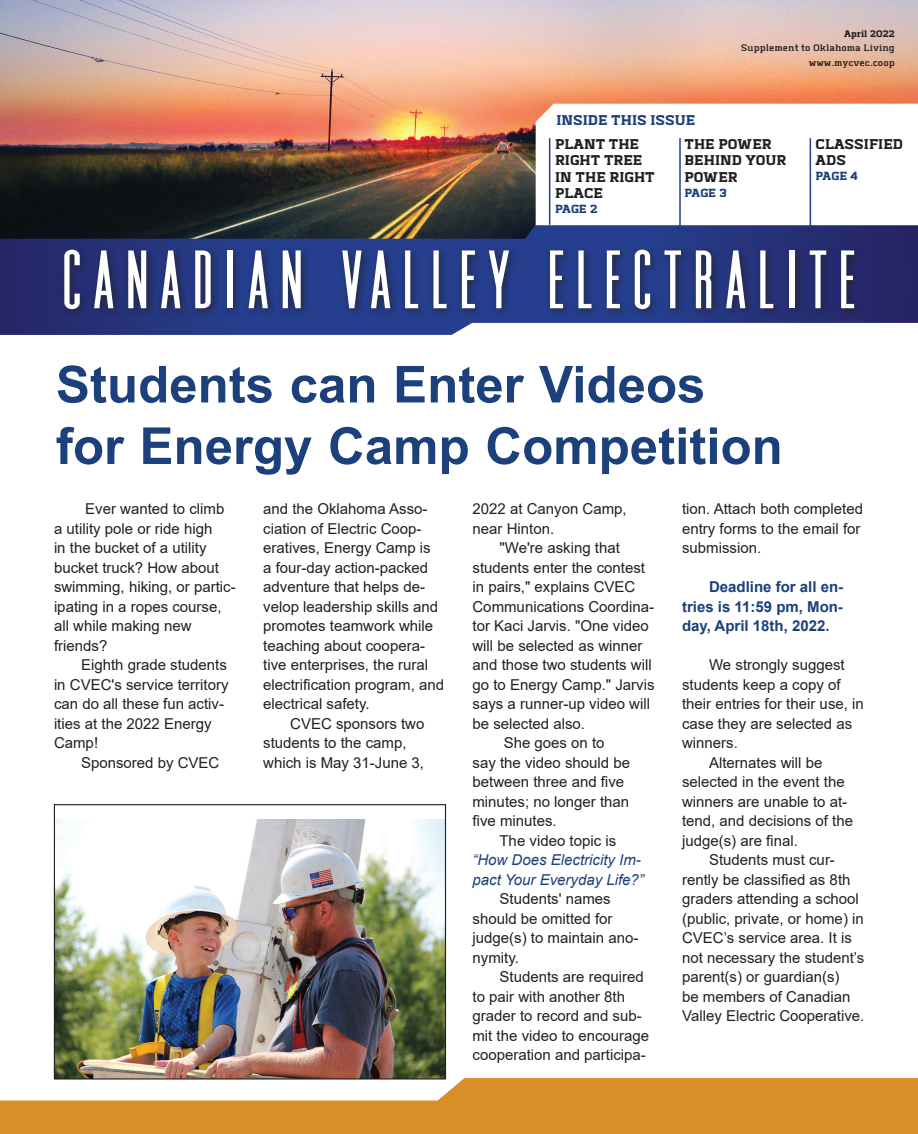
<style>
.page{position:relative;width:918px;height:1134px;background:#fff}
.page>*{position:absolute;margin:0;border:0;box-sizing:border-box;transform-origin:0 0}
.t1{font:83.1px "Kohler";letter-spacing:.12em;color:#fff;scale:1.19 1}
.t2{font:700 51px "Arial";color:#1c407b}
.t3{font:900 18px/16.5px "Abula";color:#231f20}
.t4{font:900 18px "Abula";color:#1c407b}
.t5{font:15px/19.5px "Arial";color:#231f20}
.t6{font:italic 15px/19.5px "Arial";color:#1c407b;text-align:center}
.t7{font:700 15px/19.5px "Arial";color:#1c407b;text-align:justify}
.t8{font:900 15px "Abula";color:#1c407b}
.t9{font:12px "Abula";color:#231f20}
.t10{font:900 12px "Abula";color:#231f20}
.s1{font-style:normal;color:#231f20}
</style>
<div class="page">
<img style="left:0;top:0;width:918px;height:225px">
<svg style="left:536px;top:104px;width:382px;height:121px"></svg>
<svg style="left:0;top:1078px;width:918px;height:56px;fill:#d98f28"></svg>
<hr style="left:549px;top:138px;width:1px;height:87px;background:#253f8e">
<hr style="left:679px;top:138px;width:2px;height:105px;background:#253f8e">
<hr style="left:810px;top:138px;width:1px;height:105px;background:#253f8e">
<svg style="left:0;top:225px;width:918px;height:110px;background:#434c7d"></svg>
<img style="left:56px;top:820px;width:388px;height:258px">
<div style="left:54px;top:804px;width:392px;height:276px;border:1px solid #231f20"></div>
<div style="left:59px;top:245px;width:805px;height:74px;background:#231f20;opacity:.75"></div>
<p class="t10" style="left:844px;top:27px;width:52px">April 2022</p>
<p class="t9" style="left:741px;top:42px;width:155px">Supplement to Oklahoma Living</p>
<p class="t9" style="left:809px;top:56px;width:87px">www.mycvec.coop</p>
<p class="t4" style="left:556px;top:110px;width:141px">INSIDE THIS ISSUE</p>
<p class="t3" style="left:555px;top:135px;width:101px">PLANT THE<br>RIGHT TREE<br>IN THE RIGHT<br>PLACE</p>
<p class="t8" style="left:555px;top:201px;width:44px">PAGE 2</p>
<p class="t3" style="left:685px;top:135px;width:103px">THE POWER<br>BEHIND YOUR<br>POWER</p>
<p class="t8" style="left:685px;top:184px;width:44px">PAGE 3</p>
<p class="t3" style="left:816px;top:135px;width:89px">CLASSIFIED<br>ADS</p>
<p class="t8" style="left:816px;top:168px;width:44px">PAGE 4</p>
<p class="t1" style="left:62px;top:238px;width:668px">CANADIAN VALLEY ELECTRALITE</p>
<p class="t2" style="left:56px;top:349px;width:651px">Students can Enter Videos</p>
<p class="t2" style="left:56px;top:410px;width:728px">for Energy Camp Competition</p>
<p class="t5" style="left:263px;top:499px;width:182px">and the Oklahoma Asso&shy;ciation of Electric Coop&shy;eratives, Energy Camp is<br>a four-day action-packed adventure that helps de&shy;velop leadership skills and promotes teamwork while teaching about coopera&shy;tive enterprises, the rural electrification program, and electrical safety.</p>
<p class="t5" style="left:263px;top:714px;width:163px;text-indent:27px">CVEC sponsors two students to the camp, which is May 31-June 3,</p>
<p class="t5" style="left:472px;top:499px;width:156px">2022 at Canyon Camp, near Hinton.</p>
<p class="t5" style="left:472px;top:538px;width:184px;text-indent:27px">"We're asking that students enter the contest in pairs," explains CVEC<br>Communications Coordina&shy;tor Kaci Jarvis. "One video will be selected as winner and those two students will go to Energy Camp." Jarvis says a runner-up video will be selected also.</p>
<p class="t5" style="left:472px;top:733px;width:159px;text-indent:31px">She goes on to say the video should be between three and five minutes; no longer than five minutes.</p>
<p class="t6" style="left:472px;top:831px;width:173px"><span class="s1">The video topic is<br></span>“How Does Electricity Im&shy;pact Your Everyday Life?”</p>
<p class="t5" style="left:472px;top:889px;width:167px;text-indent:27px">Students' names should be omitted for judge(s) to maintain ano&shy;nymity.</p>
<p class="t5" style="left:472px;top:967px;width:178px;text-indent:27px">Students are required to pair with another 8th grader to record and sub&shy;mit the video to encourage cooperation and participa-</p>
<p class="t5" style="left:54px;top:499px;width:183px;text-indent:31px">Ever wanted to climb a utility pole or ride high<br>in the bucket of a utility bucket truck? How about swimming, hiking, or partic&shy;ipating in a ropes course, all while making new friends?</p>
<p class="t5" style="left:54px;top:655px;width:176px;text-indent:27px">Eighth grade students in CVEC's service territory can do all these fun activ&shy;ities at the 2022 Energy<br>Camp!</p>
<p class="t5" style="left:81px;top:753px;width:140px">Sponsored by CVEC</p>
<p class="t5" style="left:682px;top:499px;width:182px">tion. Attach both completed entry forms to the email for submission.</p>
<p class="t7" style="left:682px;top:577px;width:163px;text-indent:27px">Deadline for all en&shy;tries is 11:59 pm, Mon&shy;day, April 18th, 2022.</p>
<p class="t5" style="left:682px;top:655px;width:183px;text-indent:27px">We strongly suggest students keep a copy of their entries for their use, in case they are selected as winners.</p>
<p class="t5" style="left:682px;top:753px;width:172px;text-indent:27px">Alternates will be selected in the event the winners are unable to at&shy;tend, and decisions of the judge(s) are final.</p>
<p class="t5" style="left:682px;top:850px;width:184px;text-indent:27px">Students must cur&shy;rently be classified as 8th graders attending a school (public, private, or home) in<br>CVEC’s service area. It is not necessary the student’s parent(s) or guardian(s)<br>be members of Canadian<br>Valley Electric Cooperative.</p>
</div>
